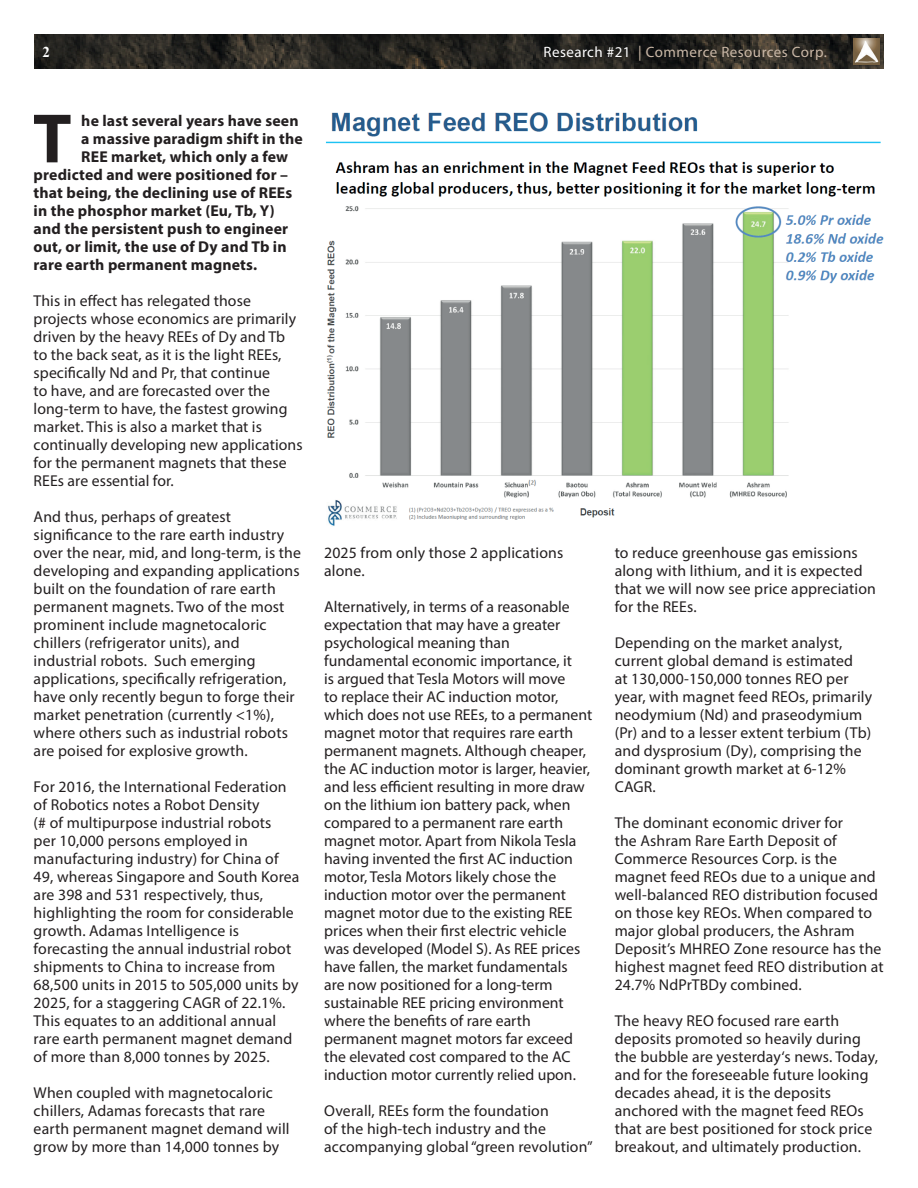
<style>
.page{position:relative;width:918px;height:1188px;background:#fff}
.page>*{position:absolute;margin:0;border:0;box-sizing:border-box;transform-origin:0 0}
.t1{font:700 70.5px "Myriad Pro";color:#231f20}
.t2{font:15.75px/18px "Myriad Pro";letter-spacing:.01em;color:#231f20}
.t3{font:700 15.75px "Myriad Pro";letter-spacing:.01em;color:#231f20}
.t4{font:15px "Myriad Pro";letter-spacing:.03em;color:#cab8a7}
.t5{font:700 15px "Times New Roman";color:#fff}
.s1{color:#fff}
</style>
<div class="page">
<img style="left:34px;top:34px;width:850px;height:35px">
<div style="left:852px;top:37px;width:30px;height:31px;background:#231f20;opacity:.65"></div>
<img style="left:853px;top:38px;width:26px;height:27px">
<img style="left:326px;top:112px;width:558px;height:414px">
<p class="t5" style="left:43px;top:41px;width:9px">2</p>
<p class="t3" style="left:81px;top:110px;width:219px">he last several years have seen</p>
<p class="t3" style="left:81px;top:128px;width:223px">a massive paradigm shift in the</p>
<p class="t3" style="left:81px;top:146px;width:208px">REE market, which only a few</p>
<p class="t3" style="left:34px;top:164px;width:256px">predicted and were positioned for –</p>
<p class="t3" style="left:34px;top:182px;width:260px">that being, the declining use of REEs</p>
<p class="t3" style="left:34px;top:200px;width:243px">in the phosphor market (Eu, Tb, Y)</p>
<p class="t3" style="left:34px;top:218px;width:256px">and the persistent push to engineer</p>
<p class="t3" style="left:34px;top:236px;width:255px">out, or limit, the use of Dy and Tb in</p>
<p class="t3" style="left:34px;top:254px;width:225px">rare earth permanent magnets.</p>
<p class="t2" style="left:34px;top:291px;width:270px">This in effect has relegated those projects whose economics are primarily driven by the heavy REEs of Dy and Tb to the back seat, as it is the light REEs, specifically Nd and Pr, that continue<br>to have, and are forecasted over the long-term to have, the fastest growing market. This is also a market that is continually developing new applications for the permanent magnets that these REEs are essential for.</p>
<p class="t2" style="left:34px;top:508px;width:269px">And thus, perhaps of greatest significance to the rare earth industry over the near, mid, and long-term, is the developing and expanding applications built on the foundation of rare earth permanent magnets. Two of the most prominent include magnetocaloric chillers (refrigerator units), and industrial robots. Such emerging applications, specifically refrigeration, have only recently begun to forge their market penetration (currently &lt;1%), where others such as industrial robots are poised for explosive growth.</p>
<p class="t2" style="left:34px;top:778px;width:267px">For 2016, the International Federation of Robotics notes a Robot Density<br>(# of multipurpose industrial robots<br>per 10,000 persons employed in manufacturing industry) for China of 49, whereas Singapore and South Korea are 398 and 531 respectively, thus, highlighting the room for considerable growth. Adamas Intelligence is forecasting the annual industrial robot shipments to China to increase from 68,500 units in 2015 to 505,000 units by 2025, for a staggering CAGR of 22.1%.<br>This equates to an additional annual rare earth permanent magnet demand of more than 8,000 tonnes by 2025.</p>
<p class="t2" style="left:34px;top:1084px;width:257px">When coupled with magnetocaloric chillers, Adamas forecasts that rare earth permanent magnet demand will grow by more than 14,000 tonnes by</p>
<h1 class="t1" style="left:33px;top:93px;width:40px">T</h1>
<p class="t4" style="left:543px;top:43px;width:285px"><span class="s1">Research #21</span> | Commerce Resources Corp.</p>
<p class="t2" style="left:324px;top:544px;width:241px">2025 from only those 2 applications alone.</p>
<p class="t2" style="left:324px;top:598px;width:270px">Alternatively, in terms of a reasonable expectation that may have a greater psychological meaning than fundamental economic importance, it<br>is argued that Tesla Motors will move<br>to replace their AC induction motor, which does not use REEs, to a permanent magnet motor that requires rare earth permanent magnets. Although cheaper, the AC induction motor is larger, heavier, and less efficient resulting in more draw on the lithium ion battery pack, when compared to a permanent rare earth magnet motor. Apart from Nikola Tesla having invented the first AC induction motor, Tesla Motors likely chose the induction motor over the permanent magnet motor due to the existing REE prices when their first electric vehicle was developed (Model S). As REE prices have fallen, the market fundamentals<br>are now positioned for a long-term sustainable REE pricing environment where the benefits of rare earth permanent magnet motors far exceed the elevated cost compared to the AC induction motor currently relied upon.</p>
<p class="t2" style="left:324px;top:1102px;width:270px">Overall, REEs form the foundation<br>of the high-tech industry and the accompanying global “green revolution”</p>
<p class="t2" style="left:615px;top:544px;width:263px">to reduce greenhouse gas emissions along with lithium, and it is expected that we will now see price appreciation for the REEs.</p>
<p class="t2" style="left:615px;top:634px;width:259px">Depending on the market analyst, current global demand is estimated<br>at 130,000-150,000 tonnes REO per year, with magnet feed REOs, primarily neodymium (Nd) and praseodymium (Pr) and to a lesser extent terbium (Tb) and dysprosium (Dy), comprising the dominant growth market at 6-12%<br>CAGR.</p>
<p class="t2" style="left:615px;top:814px;width:270px">The dominant economic driver for<br>the Ashram Rare Earth Deposit of Commerce Resources Corp. is the magnet feed REOs due to a unique and well-balanced REO distribution focused on those key REOs. When compared to major global producers, the Ashram Deposit’s MHREO Zone resource has the highest magnet feed REO distribution at 24.7% NdPrTBDy combined.</p>
<p class="t2" style="left:615px;top:1012px;width:265px">The heavy REO focused rare earth deposits promoted so heavily during the bubble are yesterday‘s news. Today, and for the foreseeable future looking decades ahead, it is the deposits anchored with the magnet feed REOs that are best positioned for stock price breakout, and ultimately production.</p>
</div>
